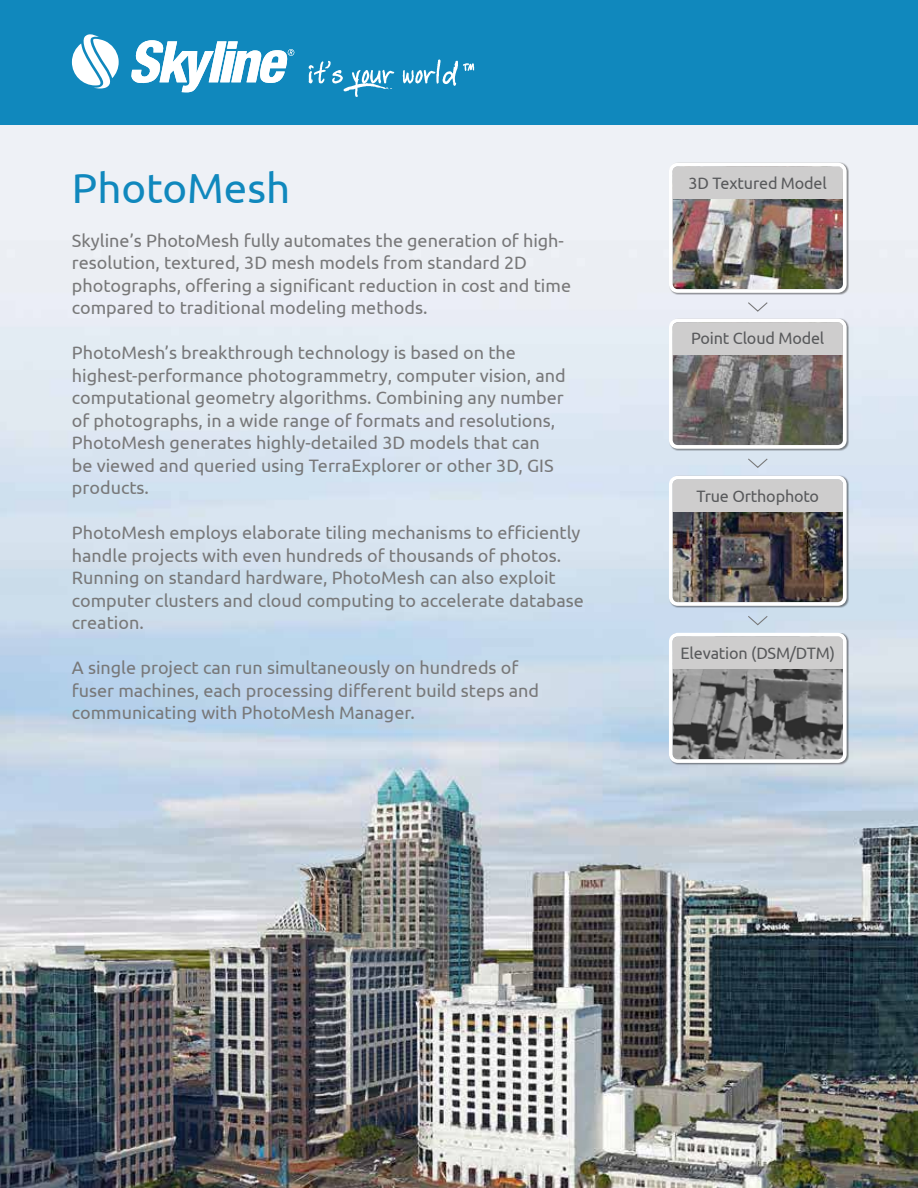
<style>
.page{position:relative;width:918px;height:1188px;background:#fff}
.page>*{position:absolute;margin:0;border:0;box-sizing:border-box;transform-origin:0 0}
.t1{font:42px "Ubuntu";color:#1088bd}
.t2{font:18px/22.5px "Ubuntu";color:#787879}
.t3{font:16.5px "Ubuntu";letter-spacing:-.01em;color:#58595b}
</style>
<div class="page">
<img style="left:0;top:125px;width:918px;height:1063px">
<div style="left:0;top:0;width:918px;height:125px;background:#1088bd"></div>
<svg style="left:72px;top:34px;width:47px;height:55px"></svg>
<svg style="left:131px;top:40px;width:163px;height:52px"></svg>
<svg style="left:403px;top:59px;width:71px;height:27px"></svg>
<svg style="left:308px;top:61px;width:86px;height:36px"></svg>
<svg style="left:747px;top:301px;width:22px;height:12px"></svg>
<svg style="left:747px;top:457px;width:22px;height:12px"></svg>
<svg style="left:747px;top:615px;width:22px;height:11px"></svg>
<div style="left:669px;top:633px;width:180px;height:132px;background:#000;opacity:.45"></div>
<img style="left:674px;top:668px;width:168px;height:90px">
<div style="left:674px;top:638px;width:168px;height:30px;background:#cecdcd"></div>
<div style="left:669px;top:633px;width:178px;height:130px;border:4px solid #fff;border-radius:7px"></div>
<div style="left:669px;top:476px;width:180px;height:132px;background:#000;opacity:.45"></div>
<img style="left:674px;top:511px;width:168px;height:90px">
<div style="left:674px;top:481px;width:168px;height:30px;background:#cecdcd"></div>
<div style="left:669px;top:476px;width:178px;height:130px;border:4px solid #fff;border-radius:7px"></div>
<div style="left:669px;top:318px;width:180px;height:133px;background:#000;opacity:.45"></div>
<img style="left:674px;top:354px;width:168px;height:90px">
<div style="left:674px;top:324px;width:168px;height:30px;background:#cecdcd"></div>
<div style="left:669px;top:319px;width:178px;height:130px;border:4px solid #fff;border-radius:7px"></div>
<div style="left:669px;top:163px;width:180px;height:132px;background:#000;opacity:.45"></div>
<img style="left:674px;top:198px;width:168px;height:90px">
<div style="left:674px;top:168px;width:168px;height:30px;background:#cecdcd"></div>
<div style="left:669px;top:163px;width:178px;height:130px;border:4px solid #fff;border-radius:7px"></div>
<h1 class="t1" style="left:72px;top:163px;width:220px">PhotoMesh</h1>
<p class="t2" style="left:72px;top:228px;width:494px">Skyline s’ PhotoMesh fully automates the generation of high-</p>
<p class="t2" style="left:72px;top:273px;width:501px">photographs, offering a significant reduction in cost and time compared to traditional modeling methods.</p>
<p class="t2" style="left:72px;top:341px;width:495px">PhotoMesh s’ breakthrough technology is based on the highest-performance photogrammetry, computer vision, and computational geometry algorithms. Combining any number of photographs in, a wide range of formats and resolutions, PhotoMesh generates highly-detailed D3 models that can<br>be viewed and queried using TerraExplorer or other D3 , GIS products.</p>
<p class="t2" style="left:72px;top:521px;width:513px">PhotoMesh employs elaborate tiling mechanisms to efficiently handle projects with even hundreds of thousands of photos.<br>Running on standard hardware, PhotoMesh can also exploit computer clusters and cloud computing to accelerate database creation.</p>
<p class="t2" style="left:72px;top:656px;width:469px">A single project can run simultaneously on hundreds of fuser machines, each processing different build steps and communicating with PhotoMesh Manager.</p>
<p class="t2" style="left:72px;top:251px;width:457px">resolution, textured D3, mesh models from standard D2</p>
<p class="t3" style="left:689px;top:173px;width:140px">D3 Textured Model</p>
<p class="t3" style="left:691px;top:328px;width:135px">Point Cloud Model</p>
<p class="t3" style="left:696px;top:486px;width:124px">True Orthophoto</p>
<p class="t3" style="left:681px;top:643px;width:156px">Elevation (DSM/DTM(</p>
</div>
